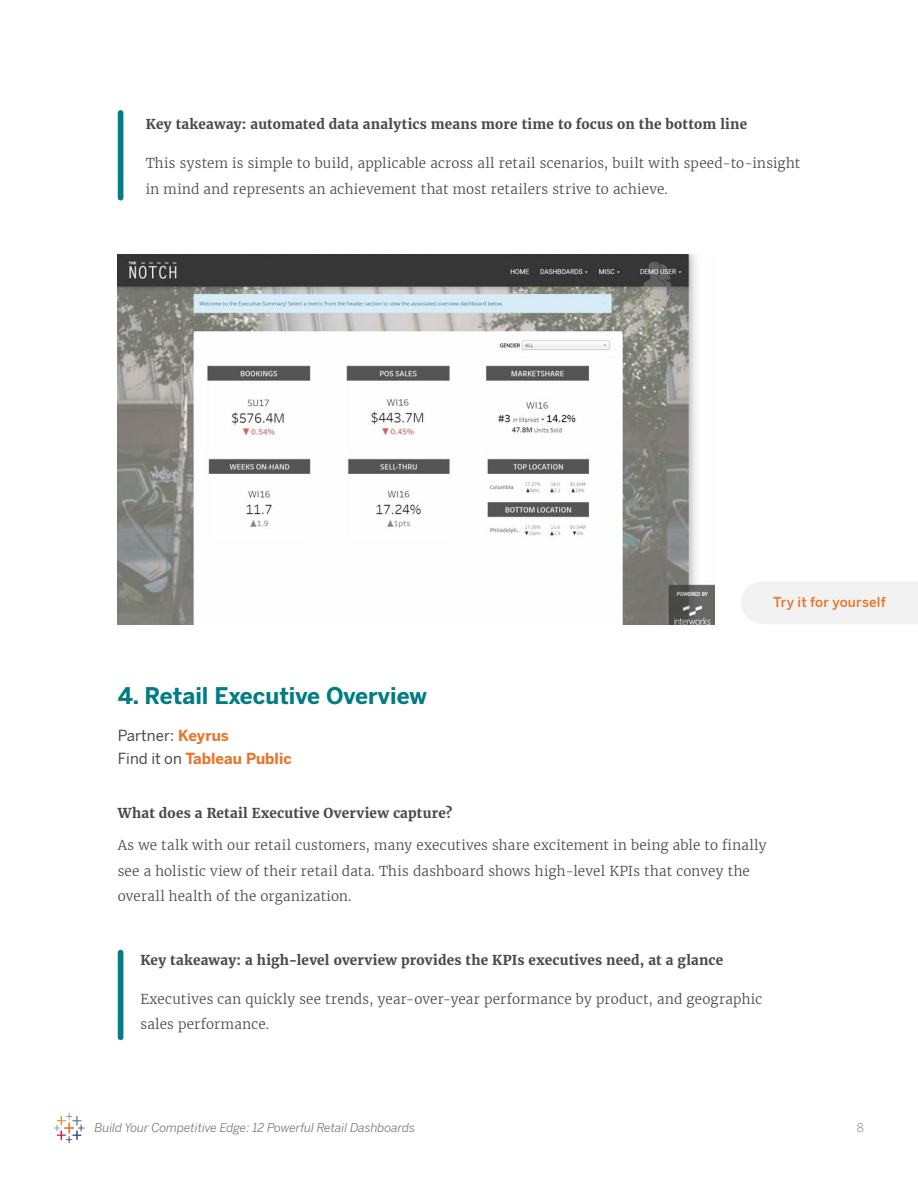
<style>
.page{position:relative;width:918px;height:1188px;background:#fff}
.page>*{position:absolute;margin:0;border:0;box-sizing:border-box;transform-origin:0 0}
.t1{font:700 22.5px "Benton Sans";color:#007c84}
.t2{font:700 15px/22.5px "Benton Sans";color:#e8762c}
.t3{font:300 13.5px/25.5px "Merriweather";letter-spacing:.015em;color:#4b4b4b}
.t4{font:700 13.5px "Merriweather";letter-spacing:.015em;color:#4b4b4b}
.t5{font:500 13.5px "Benton Sans";letter-spacing:.01em;color:#e8762c}
.t6{font:italic 12px "Benton Sans";color:#777878}
.t7{font:300 12px "Benton Sans";color:#777878}
.s1{font-weight:400;color:#4b4b4b}
</style>
<div class="page">
<svg style="left:54px;top:1113px;width:30px;height:30px"></svg>
<div style="left:118px;top:110px;width:5px;height:90px;background:#007d85;border-radius:3px"></div>
<img style="left:118px;top:255px;width:597px;height:369px">
<div style="left:741px;top:582px;width:177px;height:42px;background:#f2f2f2"></div>
<div style="left:118px;top:950px;width:5px;height:90px;background:#007d85;border-radius:3px"></div>
<p class="t4" style="left:146px;top:115px;width:603px">Key takeaway: automated data analytics means more time to focus on the bottom line</p>
<p class="t3" style="left:146px;top:150px;width:656px">This system is simple to build, applicable across all retail scenarios, built with speed-to-insight in mind and represents an achievement that most retailers strive to achieve.</p>
<h1 class="t1" style="left:118px;top:681px;width:311px">4. Retail Executive Overview</h1>
<p class="t2" style="left:118px;top:725px;width:176px"><span class="s1">Partner:</span> Keyrus<br><span class="s1">Find it on</span> Tableau Public</p>
<p class="t5" style="left:773px;top:594px;width:114px">Try it for yourself</p>
<p class="t4" style="left:118px;top:804px;width:336px">What does a Retail Executive Overview capture?</p>
<p class="t3" style="left:118px;top:832px;width:650px">As we talk with our retail customers, many executives share excitement in being able to finally see a holistic view of their retail data. This dashboard shows high-level KPIs that convey the overall health of the organization.</p>
<p class="t4" style="left:140px;top:951px;width:584px">Key takeaway: a high-level overview provides the KPIs executives need, at a glance</p>
<p class="t3" style="left:140px;top:986px;width:623px">Executives can quickly see trends, year-over-year performance by product, and geographic sales performance.</p>
<p class="t6" style="left:94px;top:1121px;width:322px">Build Your Competitive Edge: 12 Powerful Retail Dashboards</p>
<p class="t7" style="left:857px;top:1121px;width:9px">8</p>
</div>
